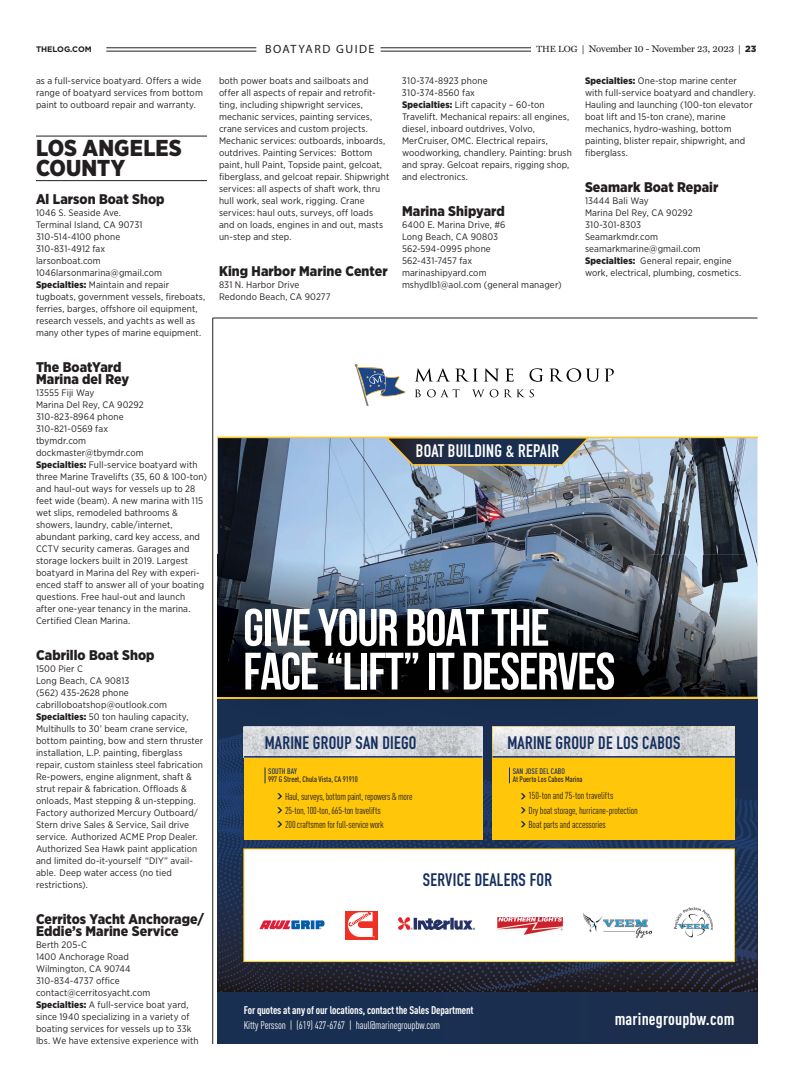
<style>
.page{position:relative;width:792px;height:1080px;background:#fff}
.page>*{position:absolute;margin:0;border:0;box-sizing:border-box;transform-origin:0 0}
.t1{font:700 52.5px/43.8px "Bebas Neue";letter-spacing:-.02em;color:#fff}
.t2{font:900 23px/20px "Gotham Narrow";color:#231f20}
.t3{font:700 17.9px "DIN Condensed";letter-spacing:.015em;color:#162e5f}
.t4{font:700 17.9px "DIN Condensed";letter-spacing:.015em;color:#fff}
.t5{font:700 condensed 17.1px "DIN Pro";letter-spacing:.01em;color:#fff}
.t6{font:900 14px/12px "Gotham Narrow";letter-spacing:.005em;color:#231f20}
.t7{font:12px "Myriad Pro";letter-spacing:.125em;color:#231f20}
.t8{font:700 condensed 11px "DIN Pro";letter-spacing:-.01em;color:#fff}
.t9{font:condensed 11px "DIN Pro";letter-spacing:-.01em;color:#fff}
.t10{font:condensed 10px/14px "DIN Pro";letter-spacing:-.015em;color:#231f20}
.t11{font:9.6px "Miller Text";letter-spacing:-.01em;color:#231f20}
.t12{font:9.4px/12px "Gotham Narrow";letter-spacing:.01em;color:#231f20}
.t13{font:500 condensed 8px "DIN Pro";color:#231f20}
.t14{font:500 condensed 8px "DIN Pro";letter-spacing:.01em;color:#162e5f}
.t15{font:700 8px "Gotham HTF";color:#231f20}
.t16{font:4.1px "Myriad Pro";color:#fff}
.s1{font-size:9px}
.s2{font-family:"Myriad Pro";font-size:9px}
.s3{font-family:"Gotham HTF";font-weight:900;font-size:9px}
.s4{font-weight:900;font-size:9.5px}
</style>
<div class="page">
<hr style="left:106px;top:47px;width:425px;height:1px;background:#231f20">
<hr style="left:106px;top:51px;width:425px;height:1px;background:#231f20">
<hr style="left:36px;top:136px;width:171px;height:1px;background:#231f20">
<hr style="left:36px;top:180px;width:171px;height:1px;background:#231f20">
<hr style="left:212px;top:318px;width:1px;height:726px;background:#231f20">
<div style="left:218px;top:697px;width:539px;height:296px;background:#192f51"></div>
<img style="left:244px;top:727px;width:238px;height:6px">
<img style="left:493px;top:726px;width:242px;height:7px">
<div style="left:218px;top:992px;width:539px;height:52px;background:#1a2f50"></div>
<svg style="left:355px;top:364px;width:51px;height:42px"></svg>
<svg style="left:415px;top:368px;width:63px;height:14px"></svg>
<svg style="left:484px;top:368px;width:15px;height:14px"></svg>
<svg style="left:505px;top:368px;width:9px;height:14px"></svg>
<svg style="left:529px;top:368px;width:14px;height:14px"></svg>
<svg style="left:549px;top:368px;width:65px;height:14px"></svg>
<svg style="left:415px;top:389px;width:6px;height:8px"></svg>
<svg style="left:427px;top:389px;width:33px;height:8px"></svg>
<svg style="left:472px;top:389px;width:26px;height:8px"></svg>
<svg style="left:504px;top:389px;width:30px;height:8px"></svg>
<img style="left:218px;top:438px;width:539px;height:117px">
<hr style="left:218px;top:437px;width:539px;height:1px;background:#ffc52e">
<svg style="left:383px;top:436px;width:208px;height:30px;background:#515a60"></svg>
<hr style="left:218px;top:697px;width:539px;height:1px;background:#ffc52e">
<img style="left:650px;top:555px;width:107px;height:142px">
<img style="left:218px;top:555px;width:432px;height:172px">
<img style="left:493px;top:726px;width:157px;height:1px">
<svg style="left:218px;top:733px;width:540px;height:261px;background:#c3b484"></svg>
<img style="left:497px;top:917px;width:66px;height:18px">
<hr style="left:213px;top:318px;width:545px;height:1px;background:#231f20">
<div style="left:256px;top:41px;width:125px;height:14px;background:#fff"></div>
<p class="t7" style="left:265px;top:42px;width:111px">BOATYARD GUIDE</p>
<p class="t15" style="left:36px;top:44px;width:57px">THELOG.COM</p>
<p class="t11" style="left:537px;top:42px;width:221px"><span class="s1">THE LOG</span> <span class="s2">|</span> November 10 - November 23, 2023 <span class="s2">|</span> <span class="s3">23</span></p>
<p class="t12" style="left:36px;top:75px;width:168px">as a full-service boatyard. Offers a wide range of boatyard services from bottom paint to outboard repair and warranty.</p>
<h2 class="t2" style="left:36px;top:138px;width:147px">LOS ANGELES<br>COUNTY</h2>
<h3 class="t6" style="left:36px;top:193px;width:130px">Al Larson Boat Shop</h3>
<p class="t12" style="left:36px;top:207px;width:171px">1046 S. Seaside Ave.<br>Terminal Island, CA 90731<br>310-514-4100 phone<br>310-831-4912 fax<br>larsonboat.com<br>1046larsonmarina@gmail.com<br><span class="s4">Specialties:</span> Maintain and repair tugboats, government vessels, fireboats, ferries, barges, offshore oil equipment, research vessels, and yachts as well as many other types of marine equipment.</p>
<h3 class="t6" style="left:36px;top:361px;width:95px">The BoatYard<br>Marina del Rey</h3>
<p class="t12" style="left:36px;top:387px;width:173px">13555 Fiji Way<br>Marina Del Rey, CA 90292<br>310-823-8964 phone<br>310-821-0569 fax<br>tbymdr.com<br>dockmaster@tbymdr.com<br><span class="s4">Specialties:</span> Full-service boatyard with three Marine Travelifts (35, 60 &amp; 100-ton) and haul-out ways for vessels up to 28 feet wide (beam). A new marina with 115 wet slips, remodeled bathrooms &amp; showers, laundry, cable/internet, abundant parking, card key access, and<br>CCTV security cameras. Garages and storage lockers built in 2019. Largest boatyard in Marina del Rey with experi&shy;enced staff to answer all of your boating questions. Free haul-out and launch after one-year tenancy in the marina.<br>Certified Clean Marina.</p>
<h3 class="t6" style="left:36px;top:649px;width:120px">Cabrillo Boat Shop</h3>
<p class="t12" style="left:36px;top:663px;width:169px">1500 Pier C<br>Long Beach, CA 90813<br>(562) 435-2628 phone cabrilloboatshop@outlook.com <span class="s4">Specialties:</span> 50 ton hauling capacity, Multihulls to 30’ beam crane service, bottom painting, bow and stern thruster installation, L.P. painting, fiberglass repair, custom stainless steel fabrication Re-powers, engine alignment, shaft &amp; strut repair &amp; fabrication. Offloads &amp; onloads, Mast stepping &amp; un-stepping.<br>Factory authorized Mercury Outboard/ Stern drive Sales &amp; Service, Sail drive service. Authorized ACME Prop Dealer.<br>Authorized Sea Hawk paint application and limited do-it-yourself “DIY” avail&shy;able. Deep water access (no tied restrictions).</p>
<h3 class="t6" style="left:36px;top:913px;width:170px">Cerritos Yacht Anchorage/<br>Eddie’s Marine Service</h3>
<p class="t12" style="left:36px;top:939px;width:164px">Berth 205-C<br>1400 Anchorage Road<br>Wilmington, CA 90744<br>310-834-4737 office contact@cerritosyacht.com<br><span class="s4">Specialties:</span> A full-service boat yard, since 1940 specializing in a variety of boating services for vessels up to 33k lbs. We have extensive experience with</p>
<p class="t12" style="left:585px;top:75px;width:172px"><span class="s4">Specialties:</span> One-stop marine center with full-service boatyard and chandlery.<br>Hauling and launching (100-ton elevator boat lift and 15-ton crane), marine mechanics, hydro-washing, bottom painting, blister repair, shipwright, and fiberglass.</p>
<h3 class="t6" style="left:585px;top:181px;width:135px">Seamark Boat Repair</h3>
<p class="t12" style="left:585px;top:195px;width:158px">13444 Bali Way<br>Marina Del Rey, CA 90292<br>310-301-8303<br>Seamarkmdr.com seamarkmarine@gmail.com<br><span class="s4">Specialties:</span> General repair, engine work, electrical, plumbing, cosmetics.</p>
<p class="t12" style="left:402px;top:75px;width:171px">310-374-8923 phone<br>310-374-8560 fax<br><span class="s4">Specialties:</span> Lift capacity – 60-ton Travelift. Mechanical repairs: all engines, diesel, inboard outdrives, Volvo, MerCruiser, OMC. Electrical repairs, woodworking, chandlery. Painting: brush and spray. Gelcoat repairs, rigging shop, and electronics.</p>
<h3 class="t6" style="left:402px;top:205px;width:104px">Marina Shipyard</h3>
<p class="t12" style="left:402px;top:219px;width:161px">6400 E. Marina Drive, #6<br>Long Beach, CA 90803<br>562-594-0995 phone<br>562-431-7457 fax<br>marinashipyard.com mshydlb1@aol.com (general manager)</p>
<p class="t12" style="left:219px;top:75px;width:172px">both power boats and sailboats and offer all aspects of repair and retrofit&shy;ting, including shipwright services, mechanic services, painting services, crane services and custom projects.<br>Mechanic services: outboards, inboards, outdrives. Painting Services: Bottom paint, hull Paint, Topside paint, gelcoat, fiberglass, and gelcoat repair. Shipwright services: all aspects of shaft work, thru hull work, seal work, rigging. Crane services: haul outs, surveys, off loads and on loads, engines in and out, masts un-step and step.</p>
<h3 class="t6" style="left:219px;top:265px;width:170px">King Harbor Marine Center</h3>
<p class="t12" style="left:219px;top:279px;width:113px">831 N. Harbor Drive<br>Redondo Beach, CA 90277</p>
<h3 class="t4" style="left:416px;top:439px;width:145px">BOAT BUILDING &amp; REPAIR</h3>
<h1 class="t1" style="left:243px;top:605px;width:374px">GIVE YOUR BOAT THE<br>FACE “LIFT” IT DESERVES</h1>
<h3 class="t3" style="left:265px;top:730px;width:153px">MARINE GROUP SAN DIEGO</h3>
<p class="t14" style="left:268px;top:765px;width:30px">SOUTH BAY</p>
<p class="t13" style="left:268px;top:773px;width:91px">997 G Street, Chula Vista, CA 91910</p>
<h3 class="t3" style="left:507px;top:730px;width:174px">MARINE GROUP DE LOS CABOS</h3>
<p class="t14" style="left:513px;top:765px;width:54px">SAN JOSE DEL CABO</p>
<p class="t13" style="left:513px;top:773px;width:71px">At Puerto Los Cabos Marina</p>
<p class="t10" style="left:529px;top:788px;width:111px">150-ton and 75-ton travelifts<br>Dry boat storage, hurricane-protection<br>Boat parts and accessories</p>
<p class="t10" style="left:285px;top:789px;width:129px">Haul, surveys, bottom paint, repowers &amp; more<br>25-ton, 100-ton, 665-ton travelifts<br>200 craftsmen for full-service work</p>
<h3 class="t3" style="left:423px;top:868px;width:131px">SERVICE DEALERS FOR</h3>
<p class="t16" style="left:373px;top:935px;width:3px">®</p>
<p class="t8" style="left:244px;top:1002px;width:231px">For quotes at any of our locations, contact the Sales Department</p>
<p class="t9" style="left:244px;top:1017px;width:198px">Kitty Persson | (619) 427-6767 | haul@marinegroupbw.com</p>
<h3 class="t5" style="left:615px;top:1006px;width:121px">marinegroupbw.com</h3>
</div>
